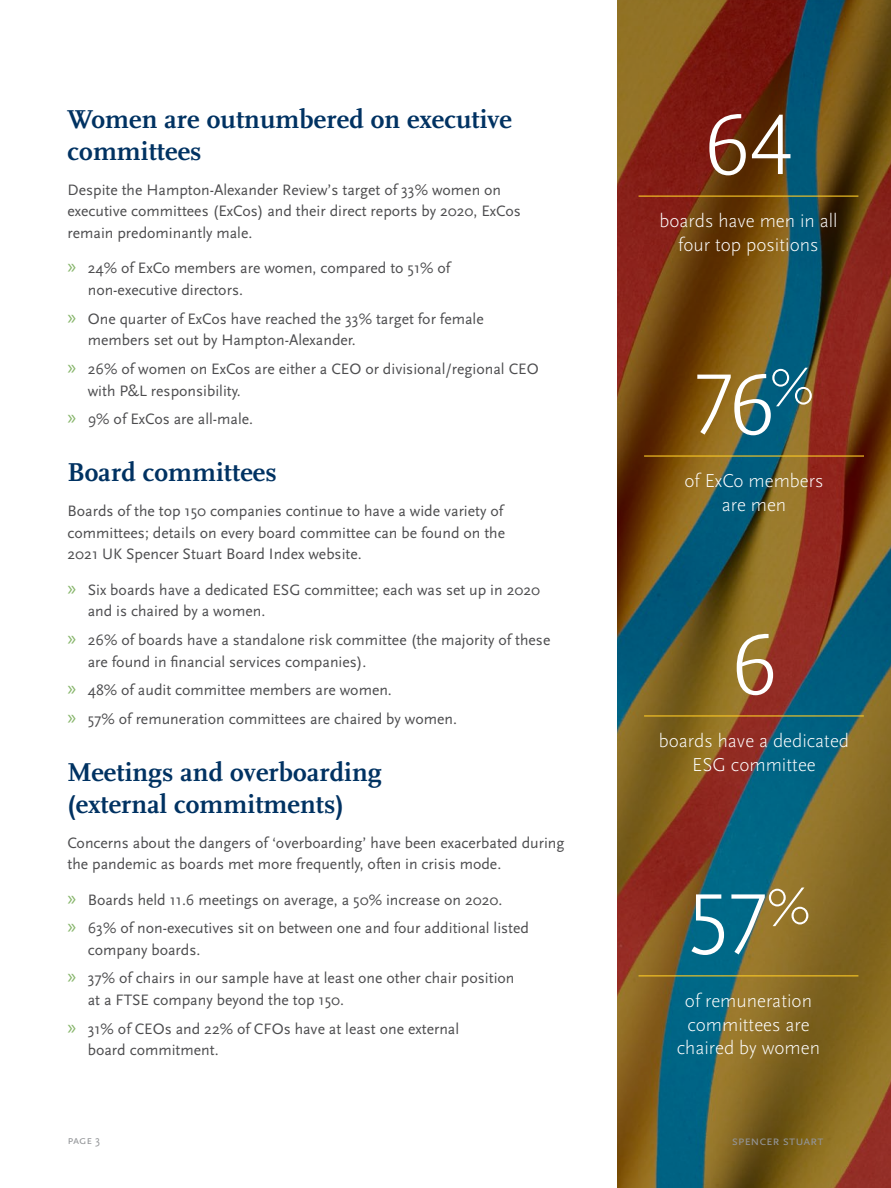
<style>
.page{position:relative;width:891px;height:1188px;background:#fff}
.page>*{position:absolute;margin:0;border:0;box-sizing:border-box;transform-origin:0 0}
.Big_Number{font:300 90px "Scala Sans Pro";color:#fff}
.Header_1{font:700 27px/32.4px "Scala Pro";letter-spacing:.005em;color:#003262}
.Big_Number_Subtext{font:300 19.5px/23.4px "Scala Sans Pro";color:#fff;text-align:center}
.Body_Text_Before_Bul{font:15.75px/21.8px "Scala Sans Pro";color:#4d4d4f}
.t1{font:13.5px "Scala Sans Pro";letter-spacing:-.015em;color:#939598}
.t2{font:12px "Scala Sans Pro";color:#939598}
.s1{font-family:"Myriad Pro";font-size:21px;color:#86b56a}
</style>
<div class="page">
<svg style="left:617px;top:0;width:274px;height:1188px;background:#66512e"></svg>
<hr style="left:639px;top:196px;width:219px;height:1px;background:#fac826">
<hr style="left:639px;top:975px;width:219px;height:1px;background:#fac826">
<hr style="left:644px;top:455px;width:220px;height:2px;background:#fac826">
<hr style="left:644px;top:715px;width:220px;height:2px;background:#fac826">
<h2 class="Header_1" style="left:68px;top:103px;width:446px">Women are outnumbered on executive committees</h2>
<p class="Body_Text_Before_Bul" style="left:68px;top:179px;width:455px">Despite the Hampton-Alexander Review’s target of 33% women on executive committees (ExCos) and their direct reports by 2020, ExCos remain predominantly male.</p>
<p class="Body_Text_Before_Bul" style="left:88px;top:257px;width:364px;text-indent:-20px"><span class="s1">»</span> 24% of ExCo members are women, compared to 51% of non-executive directors.</p>
<p class="Body_Text_Before_Bul" style="left:88px;top:308px;width:398px;text-indent:-20px"><span class="s1">»</span> One quarter of ExCos have reached the 33% target for female members set out by Hampton-Alexander.</p>
<p class="Body_Text_Before_Bul" style="left:88px;top:358px;width:452px;text-indent:-20px"><span class="s1">»</span> 26% of women on ExCos are either a CEO or divisional/regional CEO with P&amp;L responsibility.</p>
<p class="Body_Text_Before_Bul" style="left:68px;top:408px;width:187px"><span class="s1">»</span> 9% of ExCos are all-male.</p>
<h2 class="Header_1" style="left:68px;top:456px;width:211px">Board committees</h2>
<p class="Body_Text_Before_Bul" style="left:68px;top:500px;width:439px;text-align:justify">Boards of the top 150 companies continue to have a wide variety of committees; details on every board committee can be found on the 2021 UK Spencer Stuart Board Index website.</p>
<p class="Body_Text_Before_Bul" style="left:88px;top:579px;width:454px;text-indent:-20px"><span class="s1">»</span> Six boards have a dedicated ESG committee; each was set up in 2020 and is chaired by a women.</p>
<p class="Body_Text_Before_Bul" style="left:88px;top:629px;width:464px;text-indent:-20px"><span class="s1">»</span> 26% of boards have a standalone risk committee (the majority of these are found in financial services companies).</p>
<p class="Body_Text_Before_Bul" style="left:68px;top:679px;width:326px"><span class="s1">»</span> 48% of audit committee members are women.</p>
<p class="Body_Text_Before_Bul" style="left:68px;top:708px;width:391px"><span class="s1">»</span> 57% of remuneration committees are chaired by women.</p>
<h2 class="Header_1" style="left:68px;top:756px;width:316px">Meetings and overboarding (external commitments)</h2>
<p class="Body_Text_Before_Bul" style="left:68px;top:832px;width:499px">Concerns about the dangers of ‘overboarding’ have been exacerbated during the pandemic as boards met more frequently, often in crisis mode.</p>
<p class="Body_Text_Before_Bul" style="left:68px;top:889px;width:436px"><span class="s1">»</span> Boards held 11.6 meetings on average, a 50% increase on 2020.</p>
<p class="Body_Text_Before_Bul" style="left:88px;top:917px;width:443px;text-indent:-20px"><span class="s1">»</span> 63% of non-executives sit on between one and four additional listed company boards.</p>
<p class="Body_Text_Before_Bul" style="left:88px;top:967px;width:428px;text-indent:-20px"><span class="s1">»</span> 37% of chairs in our sample have at least one other chair position at a FTSE company beyond the top 150.</p>
<p class="Body_Text_Before_Bul" style="left:88px;top:1018px;width:373px;text-indent:-20px"><span class="s1">»</span> 31% of CEOs and 22% of CFOs have at least one external board commitment.</p>
<p class="Big_Number" style="left:704px;top:94px;width:90px">64</p>
<h2 class="Big_Number_Subtext" style="left:659px;top:210px;width:180px">boards have men in all four top positions</h2>
<p class="Big_Number" style="left:694px;top:354px;width:121px">76<sup>%</sup></p>
<h2 class="Big_Number_Subtext" style="left:685px;top:469px;width:141px">of ExCo members are men</h2>
<p class="Big_Number" style="left:731px;top:613px;width:46px">6</p>
<h2 class="Big_Number_Subtext" style="left:659px;top:729px;width:192px">boards have a dedicated<br>ESG committee</h2>
<p class="Big_Number" style="left:686px;top:873px;width:126px">57<sup>%</sup></p>
<h2 class="Big_Number_Subtext" style="left:677px;top:989px;width:145px">of remuneration committees are chaired by women</h2>
<p class="t2" style="left:68px;top:1133px;width:34px">page 3</p>
<p class="t1" style="left:732px;top:1133px;width:93px">Spencer Stuart</p>
</div>
